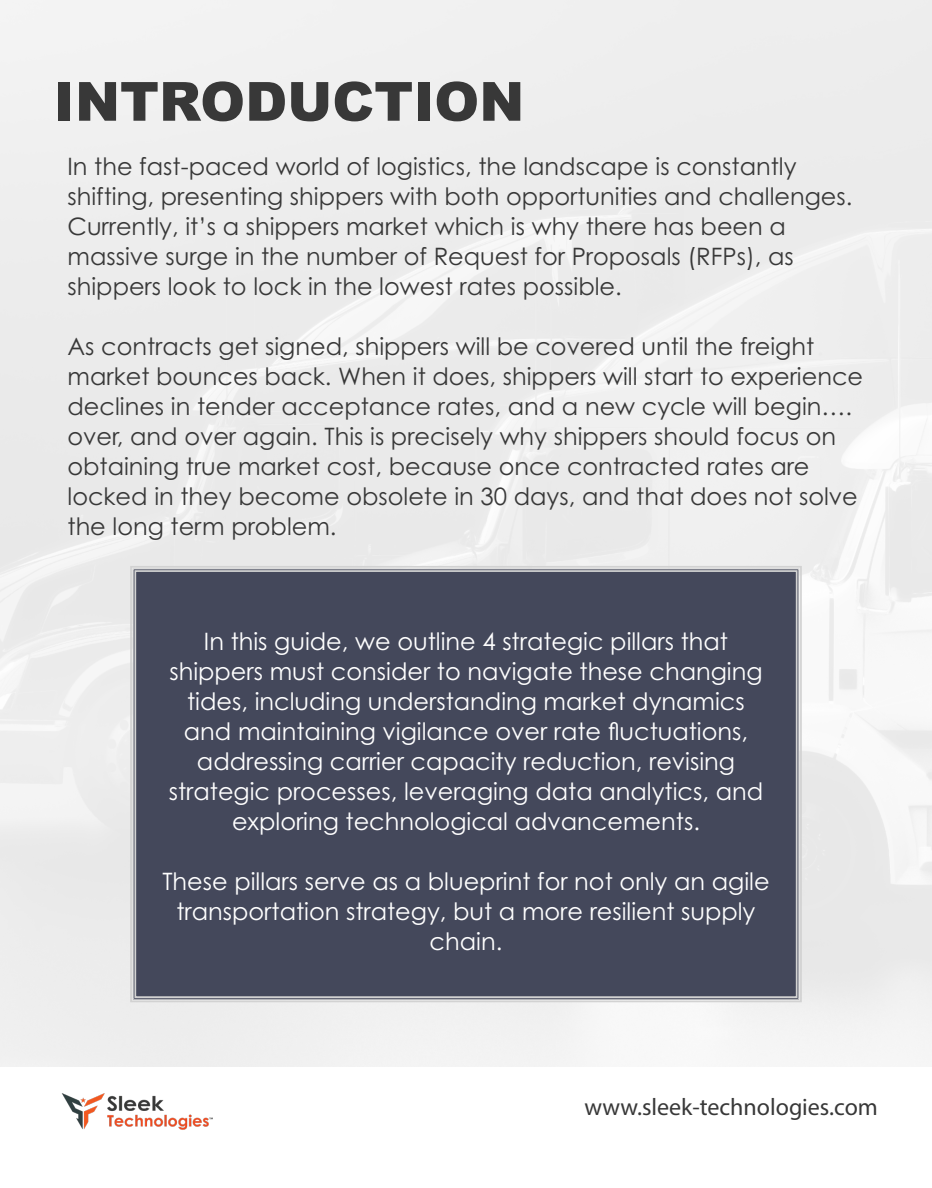
<style>
.page{position:relative;width:932px;height:1188px;background:#fff}
.page>*{position:absolute;margin:0;border:0;box-sizing:border-box;transform-origin:0 0}
.t1{font:900 54px "Arial";color:#383838}
.t2{font:24px/30px "Century Gothic Pro";color:#383838}
.t3{font:24px/30px "Century Gothic Pro";color:#fff;text-align:center}
.t4{font:24px "Myriad Pro";color:#383838}
</style>
<div class="page">
<div style="left:129px;top:565px;width:673px;height:438px;background:#44485b"></div>
<div style="left:134px;top:570px;width:663px;height:428px;border:2px solid #d2d2d2"></div>
<img style="left:61px;top:1093px;width:152px;height:37px">
<p class="t1" style="left:54px;top:62px;width:472px">INTRODUCTION</p>
<p class="t2" style="left:68px;top:151px;width:786px">In the fast-paced world of logistics, the landscape is constantly shifting, presenting shippers with both opportunities and challenges.<br>Currently, it’s a shippers market which is why there has been a massive surge in the number of Request for Proposals (RFPs), as shippers look to lock in the lowest rates possible.</p>
<p class="t2" style="left:68px;top:331px;width:797px">As contracts get signed, shippers will be covered until the freight market bounces back. When it does, shippers will start to experience declines in tender acceptance rates, and a new cycle will begin…. over, and over again. This is precisely why shippers should focus on obtaining true market cost, because once contracted rates are locked in they become obsolete in 30 days, and that does not solve the long term problem.</p>
<p class="t3" style="left:169px;top:626px;width:596px">In this guide, we outline 4 strategic pillars that shippers must consider to navigate these changing tides, including understanding market dynamics and maintaining vigilance over rate fluctuations, addressing carrier capacity reduction, revising strategic processes, leveraging data analytics, and exploring technological advancements.</p>
<p class="t3" style="left:162px;top:866px;width:608px">These pillars serve as a blueprint for not only an agile transportation strategy, but a more resilient supply chain.</p>
<p class="t4" style="left:584px;top:1092px;width:295px">www.sleek-technologies.com</p>
</div>
